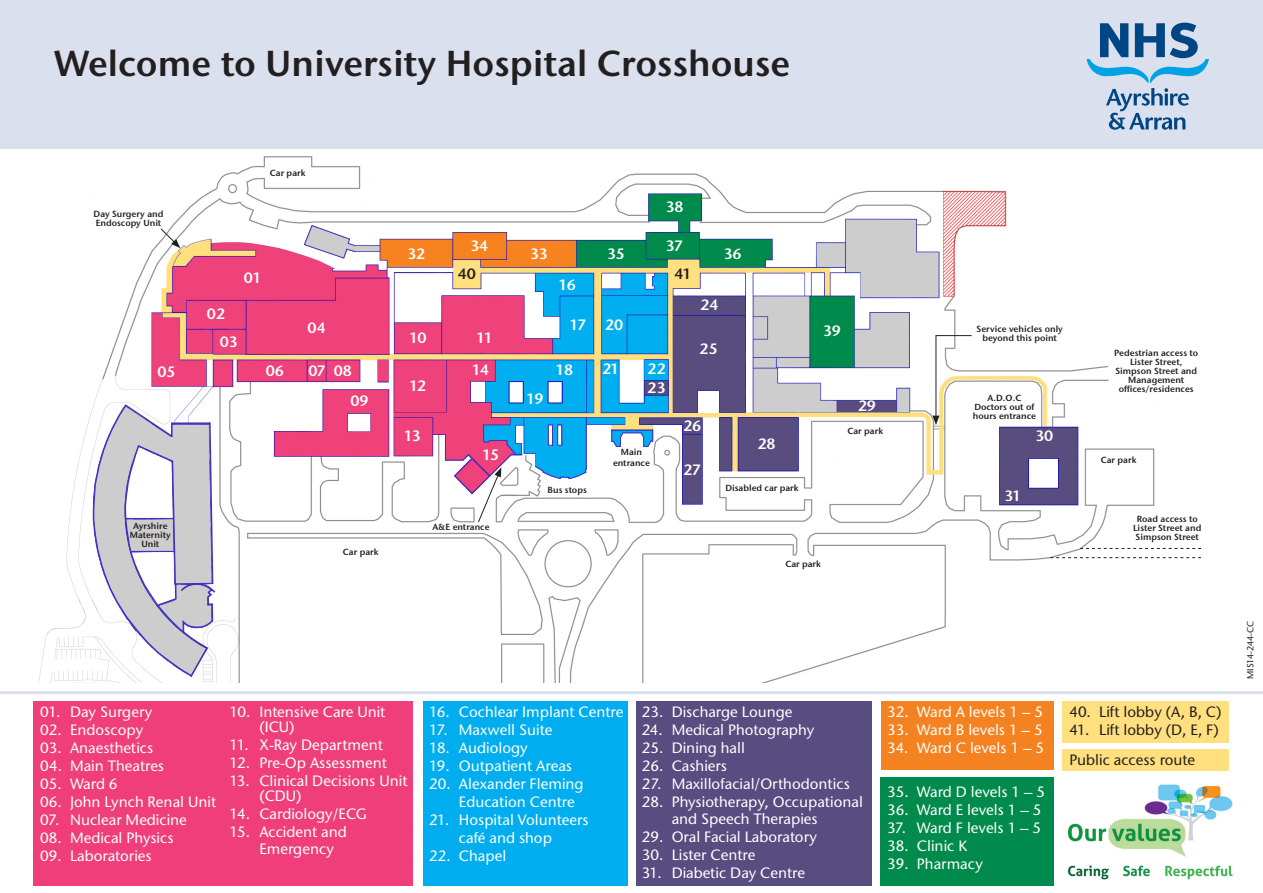
<style>
.page{position:relative;width:1263px;height:893px;background:#fff}
.page>*{position:absolute;margin:0;border:0;box-sizing:border-box;transform-origin:0 0}
.t1{font:600 36px "Stone Sans ITC Std";color:#231f20}
.t2{font:500 15px/15px "Stone Sans ITC Std";color:#fff}
.numbers{font:600 15px "Stone Sans ITC Std";letter-spacing:-.03em;color:#fff}
.t3{font:500 15px "Stone Sans ITC Std";color:#231f20}
.numbers-2{font:600 15px "Stone Sans ITC Std";color:#231f20}
.t4{font:500 9px "Stone Sans ITC Std";color:#231f20}
.t5{font:600 8.85px/8.9px "Stone Sans ITC Std";color:#231f20;text-align:center}
</style>
<div class="page">
<div style="left:1063px;top:701px;width:166px;height:42px;background:#ffdf7e"></div>
<img style="left:1062px;top:770px;width:171px;height:110px">
<img style="left:38px;top:156px;width:1164px;height:527px">
<div style="left:343px;top:548px;width:57px;height:29px;background:#fff"></div>
<div style="left:432px;top:523px;width:61px;height:8px;background:#fff"></div>
<div style="left:548px;top:487px;width:56px;height:9px;background:#fff"></div>
<div style="left:611px;top:448px;width:41px;height:22px;background:#fff"></div>
<div style="left:725px;top:485px;width:76px;height:10px;background:#fff"></div>
<div style="left:785px;top:561px;width:57px;height:29px;background:#fff"></div>
<div style="left:847px;top:428px;width:57px;height:29px;background:#fff"></div>
<div style="left:969px;top:395px;width:71px;height:30px;background:#fff"></div>
<div style="left:974px;top:326px;width:91px;height:15px;background:#fff"></div>
<div style="left:1120px;top:342px;width:77px;height:42px;background:#fff"></div>
<div style="left:1109px;top:350px;width:94px;height:42px;background:#fff"></div>
<div style="left:1095px;top:451px;width:49px;height:16px;background:#fff"></div>
<div style="left:270px;top:169px;width:36px;height:7px;background:#fff"></div>
<div style="left:0;top:0;width:1263px;height:149px;background:#dae0ed"></div>
<svg style="left:1086px;top:23px;width:123px;height:107px"></svg>
<hr style="left:0;top:691px;width:1263px;height:3px;background:#dae0ed">
<div style="left:34px;top:701px;width:379px;height:184px;background:#ef3e7a"></div>
<div style="left:423px;top:701px;width:205px;height:184px;background:#00aeef"></div>
<div style="left:636px;top:701px;width:236px;height:184px;background:#584c80"></div>
<div style="left:881px;top:701px;width:172px;height:69px;background:#f58220"></div>
<div style="left:881px;top:777px;width:173px;height:108px;background:#008b4c"></div>
<svg style="left:160px;top:228px;width:20px;height:20px"></svg>
<hr style="left:935px;top:336px;width:1px;height:82px;background:#231f20">
<svg style="left:932px;top:416px;width:7px;height:9px"></svg>
<hr style="left:935px;top:335px;width:37px;height:1px;background:#231f20">
<div style="left:698px;top:391px;width:21px;height:21px;background:#fff"></div>
<svg style="left:303px;top:224px;width:53px;height:35px"></svg>
<svg style="left:445px;top:424px;width:77px;height:99px"></svg>
<svg style="left:548px;top:424px;width:14px;height:22px"></svg>
<svg style="left:534px;top:465px;width:53px;height:14px"></svg>
<hr style="left:586px;top:417px;width:1px;height:52px;background:#4431c1">
<svg style="left:611px;top:430px;width:42px;height:18px"></svg>
<svg style="left:92px;top:403px;width:125px;height:275px"></svg>
<hr style="left:125px;top:518px;width:48px;height:1px;background:#4431c1">
<hr style="left:131px;top:551px;width:43px;height:1px;background:#4431c1">
<svg style="left:1050px;top:557px;width:151px;height:1px"></svg>
<svg style="left:1080px;top:548px;width:121px;height:1px"></svg>
<div style="left:1120px;top:515px;width:94px;height:25px;background:#fff"></div>
<div style="left:1063px;top:749px;width:166px;height:21px;background:#ffdf7e"></div>
<p class="t1" style="left:54px;top:41px;width:738px">Welcome to University Hospital Crosshouse</p>
<p class="t5" style="left:94px;top:210px;width:71px;text-align:left">Day Surgery and<br>Endoscopy Unit</p>
<p class="t5" style="left:270px;top:168px;width:37px">Car park</p>
<p class="numbers" style="left:244px;top:268px;width:19px">01</p>
<p class="numbers" style="left:207px;top:304px;width:20px">02</p>
<p class="numbers" style="left:220px;top:332px;width:20px">03</p>
<p class="numbers" style="left:307px;top:319px;width:20px">04</p>
<p class="numbers" style="left:157px;top:362px;width:20px">05</p>
<p class="numbers" style="left:266px;top:361px;width:20px">06</p>
<p class="numbers" style="left:308px;top:361px;width:19px">07</p>
<p class="numbers" style="left:334px;top:361px;width:20px">08</p>
<p class="numbers" style="left:350px;top:392px;width:20px">09</p>
<p class="t5" style="left:130px;top:521px;width:42px">Ayrshire<br>Maternity<br>Unit</p>
<p class="t5" style="left:343px;top:547px;width:37px">Car park</p>
<p class="numbers" style="left:408px;top:244px;width:19px">32</p>
<p class="numbers" style="left:470px;top:236px;width:19px">34</p>
<p class="numbers" style="left:530px;top:244px;width:19px">33</p>
<p class="numbers" style="left:666px;top:197px;width:19px">38</p>
<p class="numbers" style="left:666px;top:236px;width:19px">37</p>
<p class="numbers" style="left:607px;top:244px;width:19px">35</p>
<p class="numbers" style="left:724px;top:244px;width:19px">36</p>
<p class="numbers-2" style="left:458px;top:264px;width:19px">40</p>
<p class="numbers-2" style="left:675px;top:264px;width:19px">41</p>
<p class="numbers" style="left:558px;top:275px;width:19px">16</p>
<p class="numbers" style="left:569px;top:315px;width:19px">17</p>
<p class="numbers" style="left:556px;top:360px;width:19px">18</p>
<p class="numbers" style="left:701px;top:295px;width:19px">24</p>
<p class="numbers" style="left:699px;top:340px;width:20px">25</p>
<p class="numbers" style="left:605px;top:315px;width:20px">20</p>
<p class="numbers" style="left:602px;top:360px;width:18px">21</p>
<p class="numbers" style="left:648px;top:360px;width:20px">22</p>
<p class="numbers" style="left:648px;top:378px;width:20px">23</p>
<p class="numbers" style="left:409px;top:329px;width:19px">10</p>
<p class="numbers" style="left:476px;top:329px;width:18px">11</p>
<p class="numbers" style="left:409px;top:376px;width:19px">12</p>
<p class="numbers" style="left:404px;top:426px;width:19px">13</p>
<p class="numbers" style="left:472px;top:360px;width:19px">14</p>
<p class="numbers" style="left:526px;top:389px;width:19px">19</p>
<p class="numbers" style="left:683px;top:416px;width:19px">26</p>
<p class="numbers" style="left:683px;top:460px;width:19px">27</p>
<p class="t5" style="left:613px;top:446px;width:38px;line-height:10.6px">Main entrance</p>
<p class="numbers" style="left:482px;top:445px;width:19px">15</p>
<p class="numbers" style="left:758px;top:434px;width:19px">28</p>
<p class="t5" style="left:432px;top:522px;width:59px">A&amp;E entrance</p>
<p class="t5" style="left:548px;top:486px;width:41px">Bus stops</p>
<p class="t5" style="left:725px;top:483px;width:75px">Disabled car park</p>
<p class="numbers" style="left:823px;top:321px;width:19px">39</p>
<p class="numbers" style="left:858px;top:397px;width:19px">29</p>
<p class="t5" style="left:847px;top:427px;width:37px">Car park</p>
<p class="t5" style="left:785px;top:560px;width:37px">Car park</p>
<p class="t5" style="left:976px;top:324px;width:88px">Service vehicles only beyond this point</p>
<p class="t5" style="left:987px;top:393px;width:35px">A.D.O.C</p>
<p class="t5" style="left:973px;top:402px;width:65px;text-align:left">Doctors out of hours entrance</p>
<p class="numbers" style="left:1035px;top:426px;width:19px">30</p>
<p class="numbers" style="left:1004px;top:486px;width:18px">31</p>
<p class="t5" style="left:1114px;top:348px;width:86px">Pedestrian access to<br>Lister Street,<br>Simpson Street and<br>Management offices/residences</p>
<p class="t5" style="left:1101px;top:455px;width:37px">Car park</p>
<p class="t5" style="left:1133px;top:514px;width:70px">Road access to<br>Lister Street and<br>Simpson Street</p>
<p class="t2" style="left:40px;top:705px;width:114px">01. Day Surgery</p>
<p class="t2" style="left:40px;top:723px;width:105px">02. Endoscopy</p>
<p class="t2" style="left:40px;top:741px;width:114px">03. Anaesthetics</p>
<p class="t2" style="left:40px;top:759px;width:125px">04. Main Theatres</p>
<p class="t2" style="left:40px;top:777px;width:79px">05. Ward 6</p>
<p class="t2" style="left:40px;top:795px;width:177px">06. John Lynch Renal Unit</p>
<p class="t2" style="left:40px;top:813px;width:148px">07. Nuclear Medicine</p>
<p class="t2" style="left:40px;top:831px;width:135px">08. Medical Physics</p>
<p class="t2" style="left:40px;top:849px;width:113px">09. Laboratories</p>
<p class="t2" style="left:259px;top:705px;width:127px;text-indent:-30px">10. Intensive Care Unit (ICU)</p>
<p class="t2" style="left:230px;top:738px;width:155px">11. X-Ray Department</p>
<p class="t2" style="left:230px;top:756px;width:159px">12. Pre-Op Assessment</p>
<p class="t2" style="left:259px;top:774px;width:150px;text-indent:-30px">13. Clinical Decisions Unit (CDU)</p>
<p class="t2" style="left:230px;top:807px;width:139px">14. Cardiology/ECG</p>
<p class="t2" style="left:259px;top:824px;width:89px;line-height:16.5px;text-indent:-30px">15. Accident and<br>Emergency</p>
<p class="t2" style="left:429px;top:705px;width:196px">16. Cochlear Implant Centre</p>
<p class="t2" style="left:429px;top:723px;width:125px">17. Maxwell Suite</p>
<p class="t2" style="left:429px;top:741px;width:100px">18. Audiology</p>
<p class="t2" style="left:429px;top:759px;width:144px">19. Outpatient Areas</p>
<p class="t2" style="left:459px;top:775px;width:126px;line-height:18px;text-indent:-30px">20. Alexander Fleming<br>Education Centre</p>
<p class="t2" style="left:429px;top:811px;width:161px;line-height:18px;text-align:center">21. Hospital Volunteers café and shop</p>
<p class="t2" style="left:429px;top:849px;width:79px">22. Chapel</p>
<p class="t2" style="left:642px;top:705px;width:152px">23. Discharge Lounge</p>
<p class="t2" style="left:642px;top:723px;width:174px">24. Medical Photography</p>
<p class="t2" style="left:642px;top:741px;width:105px">25. Dining hall</p>
<p class="t2" style="left:642px;top:759px;width:87px">26. Cashiers</p>
<p class="t2" style="left:642px;top:777px;width:209px">27. Maxillofacial/Orthodontics</p>
<p class="t2" style="left:672px;top:794px;width:193px;line-height:16.5px;text-indent:-30px">28. Physiotherapy, Occupational and Speech Therapies</p>
<p class="t2" style="left:642px;top:829px;width:177px">29. Oral Facial Laboratory</p>
<p class="t2" style="left:642px;top:847px;width:115px">30. Lister Centre</p>
<p class="t2" style="left:642px;top:865px;width:165px">31. Diabetic Day Centre</p>
<p class="t2" style="left:887px;top:705px;width:158px">32. Ward A levels 1 – 5</p>
<p class="t2" style="left:887px;top:723px;width:157px">33. Ward B levels 1 – 5</p>
<p class="t2" style="left:887px;top:741px;width:159px">34. Ward C levels 1 – 5</p>
<p class="t2" style="left:887px;top:784px;width:159px">35. Ward D levels 1 – 5</p>
<p class="t2" style="left:887px;top:802px;width:156px">36. Ward E levels 1 – 5</p>
<p class="t2" style="left:887px;top:820px;width:156px">37. Ward F levels 1 – 5</p>
<p class="t2" style="left:887px;top:838px;width:82px">38. Clinic K</p>
<p class="t2" style="left:887px;top:856px;width:97px">39. Pharmacy</p>
<p class="t3" style="left:1069px;top:702px;width:154px">40. Lift lobby (A, B, C)</p>
<p class="t3" style="left:1069px;top:720px;width:151px">41. Lift lobby (D, E, F)</p>
<p class="t3" style="left:1069px;top:751px;width:127px">Public access route</p>
<p class="t4" style="left:1245px;top:679px;width:60px;rotate:-90deg">MIS14-244-CC</p>
</div>
